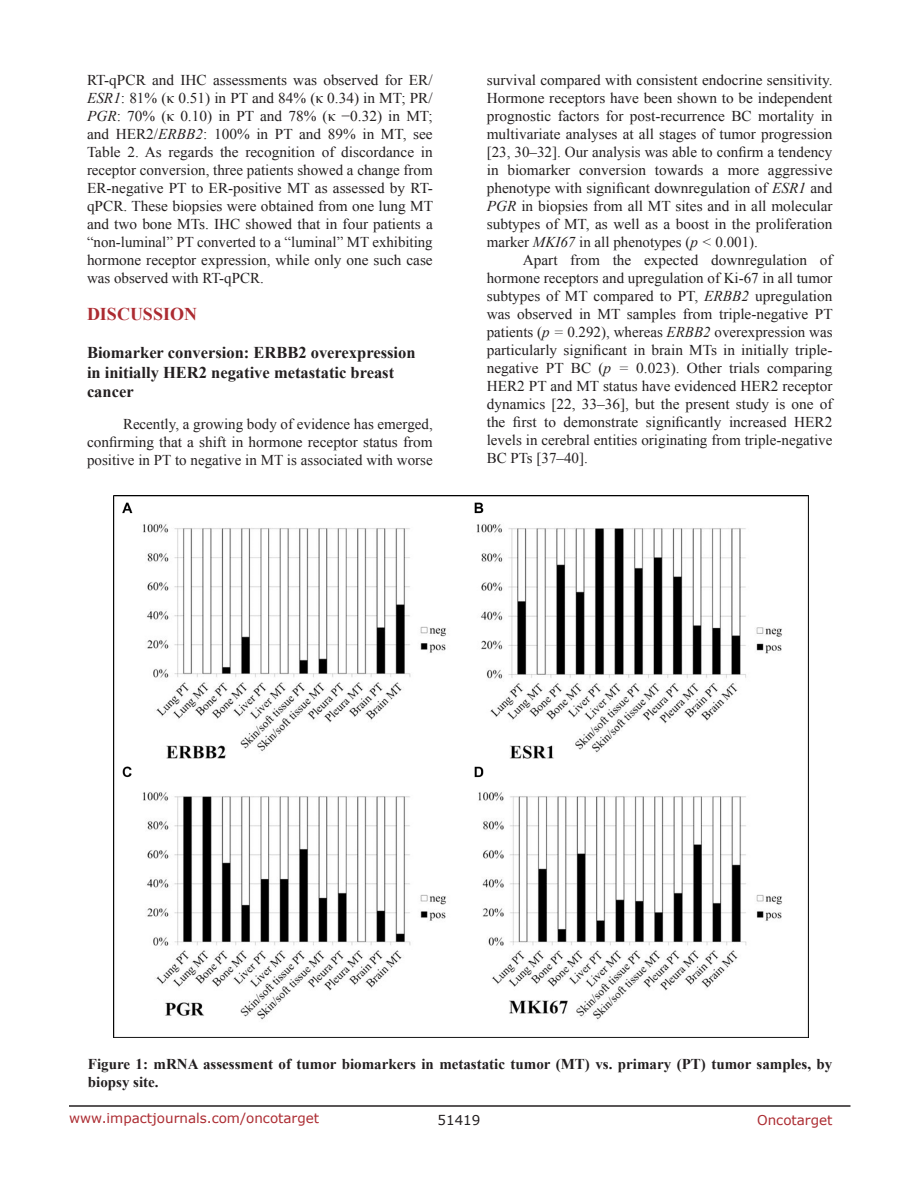
<style>
.page{position:relative;width:918px;height:1188px;background:#fff}
.page>*{position:absolute;margin:0;border:0;box-sizing:border-box;transform-origin:0 0}
.Heading{font:700 18px "Times New Roman";color:#ac2b31}
.SubHeading{font:700 16.5px/19.8px "Times New Roman";color:#231f20}
.BodyText{font:15px/18px "Times New Roman";color:#231f20;text-align:justify}
.FigureText{font:700 15px/18px "Times New Roman";color:#231f20}
.t1{font:13.5px "Verdana";color:#ac2b31}
.t2{font:13.5px "Verdana";color:#231f20}
.s1{font-style:italic}
</style>
<div class="page">
<hr style="left:69px;top:1105px;width:781px;height:2px;background:#231f20">
<img style="left:113px;top:495px;width:695px;height:543px">
<p class="BodyText" style="left:87px;top:71px;width:348px">RT-qPCR and IHC assessments was observed for ER/ <span class="s1">ESR1</span>: 81% (κ 0.51) in PT and 84% (κ 0.34) in MT; PR/ <span class="s1">PGR</span>: 70% (κ 0.10) in PT and 78% (κ −0.32) in MT; and HER2/<span class="s1">ERBB2</span>: 100% in PT and 89% in MT, see Table 2. As regards the recognition of discordance in receptor conversion, three patients showed a change from ER-negative PT to ER-positive MT as assessed by RT&shy;qPCR. These biopsies were obtained from one lung MT and two bone MTs. IHC showed that in four patients a “non-luminal” PT converted to a “luminal” MT exhibiting hormone receptor expression, while only one such case was observed with RT-qPCR.</p>
<p class="Heading" style="left:87px;top:302px;width:112px">DISCUSSION</p>
<p class="SubHeading" style="left:87px;top:342px;width:330px">Biomarker conversion: ERBB2 overexpression in initially HER2 negative metastatic breast cancer</p>
<p class="BodyText" style="left:87px;top:415px;width:347px;text-indent:36px">Recently, a growing body of evidence has emerged, confirming that a shift in hormone receptor status from positive in PT to negative in MT is associated with worse</p>
<p class="BodyText" style="left:487px;top:71px;width:347px">survival compared with consistent endocrine sensitivity.<br>Hormone receptors have been shown to be independent prognostic factors for post-recurrence BC mortality in multivariate analyses at all stages of tumor progression [23, 30–32]. Our analysis was able to confirm a tendency in biomarker conversion towards a more aggressive phenotype with significant downregulation of <span class="s1">ESR1</span> and <span class="s1">PGR</span> in biopsies from all MT sites and in all molecular subtypes of MT, as well as a boost in the proliferation marker <span class="s1">MKI67</span> in all phenotypes (<span class="s1">p &lt;</span> 0.001).</p>
<p class="BodyText" style="left:487px;top:251px;width:348px;text-indent:36px">Apart from the expected downregulation of hormone receptors and upregulation of Ki-67 in all tumor subtypes of MT compared to PT, <span class="s1">ERBB2</span> upregulation was observed in MT samples from triple-negative PT patients (<span class="s1">p =</span> 0.292), whereas <span class="s1">ERBB2</span> overexpression was particularly significant in brain MTs in initially triple&shy;negative PT BC (<span class="s1">p =</span> 0.023). Other trials comparing HER2 PT and MT status have evidenced HER2 receptor dynamics [22, 33–36], but the present study is one of the first to demonstrate significantly increased HER2 levels in cerebral entities originating from triple-negative BC PTs [37–40].</p>
<p class="FigureText" style="left:88px;top:1055px;width:746px">Figure 1: mRNA assessment of tumor biomarkers in metastatic tumor (MT) vs. primary (PT) tumor samples, by biopsy site.</p>
<p class="t1" style="left:69px;top:1109px;width:252px">www.impactjournals.com/oncotarget</p>
<p class="t2" style="left:438px;top:1111px;width:44px">51419</p>
<p class="t1" style="left:757px;top:1111px;width:77px">Oncotarget</p>
</div>
